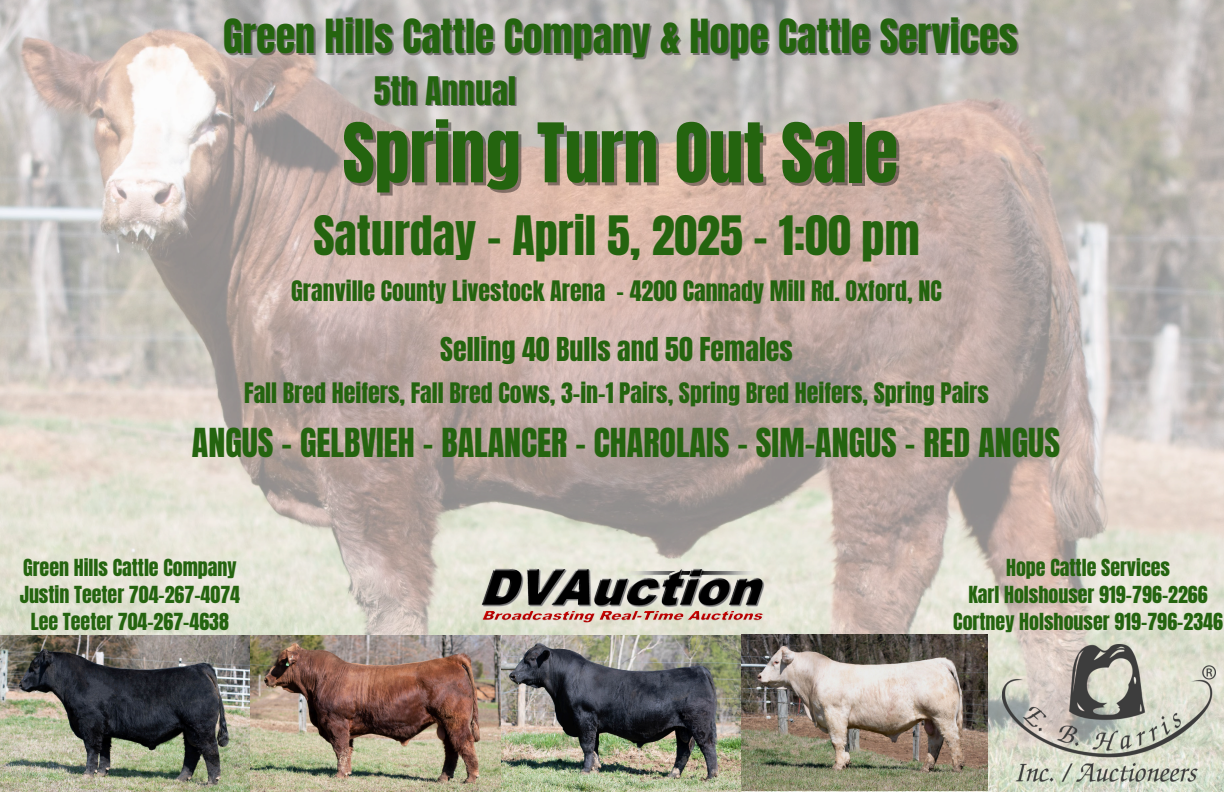
<style>
.page{position:relative;width:1224px;height:792px;background:#fff}
.page>*{position:absolute;margin:0;border:0;box-sizing:border-box;transform-origin:0 0}
.t1{font:69.8px "Anton";color:#24640f}
.t2{font:46.2px "Anton";color:#24640f}
.t3{font:40px "Anton";color:#24640f}
.t4{font:34px "Anton";color:#24640f}
.t5{font:33.6px "Anton";color:#24640f}
.t6{font:28px "Anton";color:#24640f}
.t7{font:24px "Anton";color:#24640f}
.t8{font:20px "Anton";color:#24640f}
</style>
<div class="page">
<img style="left:0;top:0;width:1224px;height:792px">
<img style="left:1002px;top:645px;width:213px;height:136px">
<img style="left:0;top:634px;width:988px;height:157px">
<img style="left:473px;top:560px;width:306px;height:65px">
<h3 class="t3" style="left:223px;top:7px;width:796px">Green Hills Cattle Company &amp; Hope Cattle Services</h3>
<h1 class="t5" style="left:374px;top:66px;width:144px">5th Annual</h1>
<h5 class="t1" style="left:343px;top:103px;width:557px">Spring Turn Out Sale</h5>
<h2 class="t2" style="left:313px;top:202px;width:608px">Saturday - April 5, 2025 - 1:00 pm</h2>
<p class="t7" style="left:291px;top:274px;width:652px">Granville County Livestock Arena - 4200 Cannady Mill Rd. Oxford, NC</p>
<p class="t6" style="left:440px;top:329px;width:354px">Selling 40 Bulls and 50 Females</p>
<h4 class="t7" style="left:244px;top:376px;width:746px">Fall Bred Heifers, Fall Bred Cows, 3-in-1 Pairs, Spring Bred Heifers, Spring Pairs</h4>
<h6 class="t4" style="left:192px;top:418px;width:870px">ANGUS - GELBVIEH - BALANCER - CHAROLAIS - SIM-ANGUS - RED ANGUS</h6>
<p class="t8" style="left:23px;top:553px;width:215px">Green Hills Cattle Company</p>
<p class="t8" style="left:20px;top:580px;width:222px">Justin Teeter 704-267-4074</p>
<p class="t8" style="left:31px;top:607px;width:200px">Lee Teeter 704-267-4638</p>
<p class="t8" style="left:1006px;top:553px;width:166px">Hope Cattle Services</p>
<p class="t8" style="left:968px;top:580px;width:241px">Karl Holshouser 919-796-2266</p>
<p class="t8" style="left:953px;top:607px;width:271px">Cortney Holshouser 919-796-2346</p>
</div>
